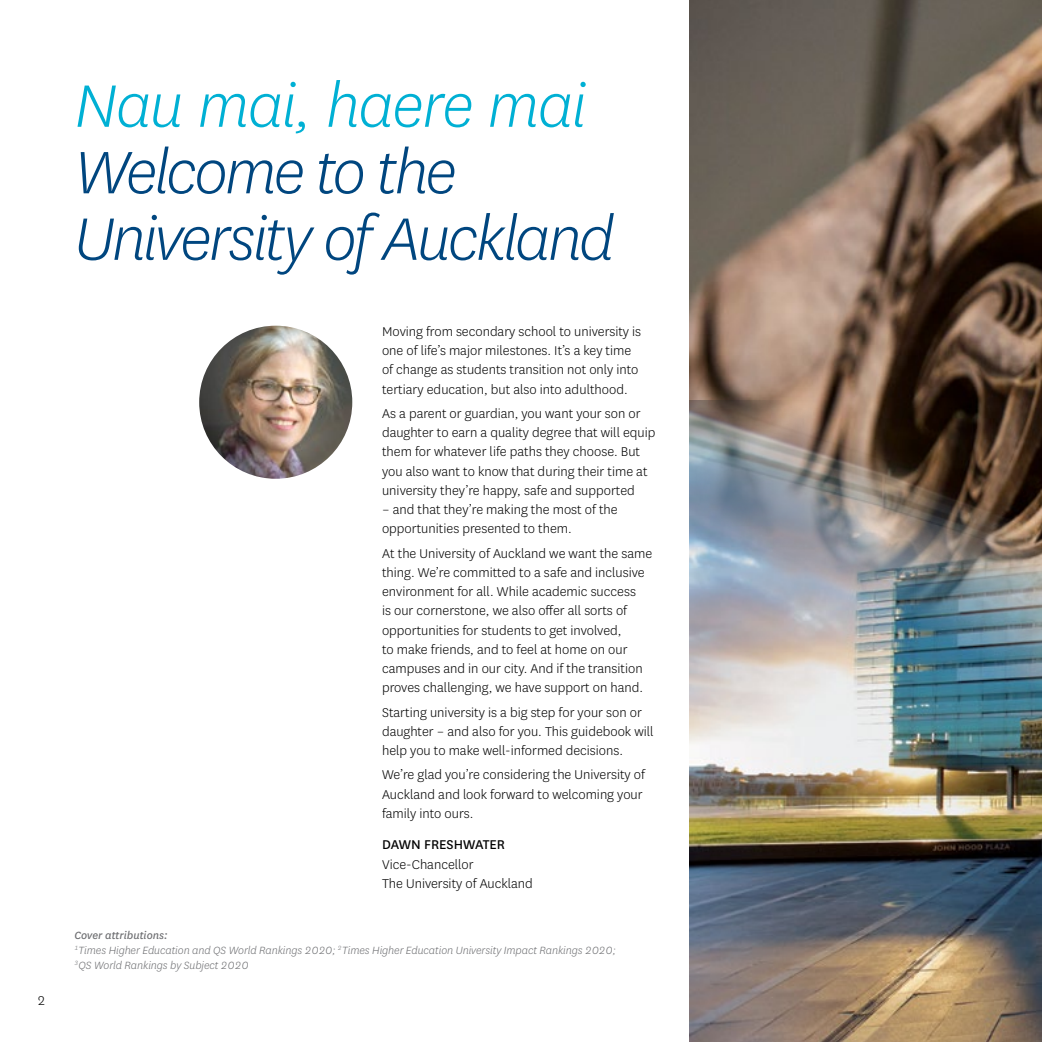
<style>
.page{position:relative;width:1042px;height:1042px;background:#fff}
.page>*{position:absolute;margin:0;border:0;box-sizing:border-box;transform-origin:0 0}
.t1{font:italic 300 70px/66.5px "National";letter-spacing:-.045em;color:#00467f}
.t2{font:italic 300 70px "National";letter-spacing:-.025em;color:#00b0d4}
.t3{font:300 14.88px/19.2px "National";color:#000}
.t4{font:14.88px "National";color:#000}
.t5{font:italic 300 12.25px/14.9px "National";letter-spacing:-.005em;color:#6d6e71}
.s1{font-weight:400}
</style>
<div class="page">
<img style="left:690px;top:0;width:352px;height:401px">
<img style="left:199px;top:326px;width:153px;height:153px;border-radius:77px">
<img style="left:690px;top:401px;width:352px;height:641px">
<p class="t3" style="left:37px;top:990px;width:10px">2</p>
<h1 class="t2" style="left:74px;top:63px;width:514px">Nau mai, haere mai</h1>
<h1 class="t1" style="left:74px;top:137px;width:542px">Welcome to the<br>University of Auckland</h1>
<p class="t3" style="left:382px;top:321px;width:261px">Moving from secondary school to university is one of life’s major milestones. It’s a key time of change as students transition not only into tertiary education, but also into adulthood.</p>
<p class="t3" style="left:382px;top:403px;width:275px">As a parent or guardian, you want your son or daughter to earn a quality degree that will equip them for whatever life paths they choose. But you also want to know that during their time at university they’re happy, safe and supported</p>
<p class="t3" style="left:382px;top:499px;width:237px">– and that they’re making the most of the opportunities presented to them.</p>
<p class="t3" style="left:382px;top:543px;width:272px">At the University of Auckland we want the same thing. We’re committed to a safe and inclusive environment for all. While academic success<br>is our cornerstone, we also offer all sorts of opportunities for students to get involved,<br>to make friends, and to feel at home on our campuses and in our city. And if the transition proves challenging, we have support on hand.</p>
<p class="t3" style="left:382px;top:702px;width:273px">Starting university is a big step for your son or daughter – and also for you. This guidebook will help you to make well-informed decisions.</p>
<p class="t3" style="left:382px;top:765px;width:264px">We’re glad you’re considering the University of<br>Auckland and look forward to welcoming your family into ours.</p>
<p class="t4" style="left:382px;top:835px;width:125px">DAWN FRESHWATER</p>
<p class="t3" style="left:382px;top:854px;width:152px">Vice-Chancellor<br>The University of Auckland</p>
<p class="t5" style="left:74px;top:928px;width:543px"><span class="s1">Cover attributions:<br></span><sup>1</sup>Times Higher Education and QS World Rankings 2020; <sup>2</sup>Times Higher Education University Impact Rankings 2020;<br><sup>3</sup>QS World Rankings by Subject 2020</p>
</div>
